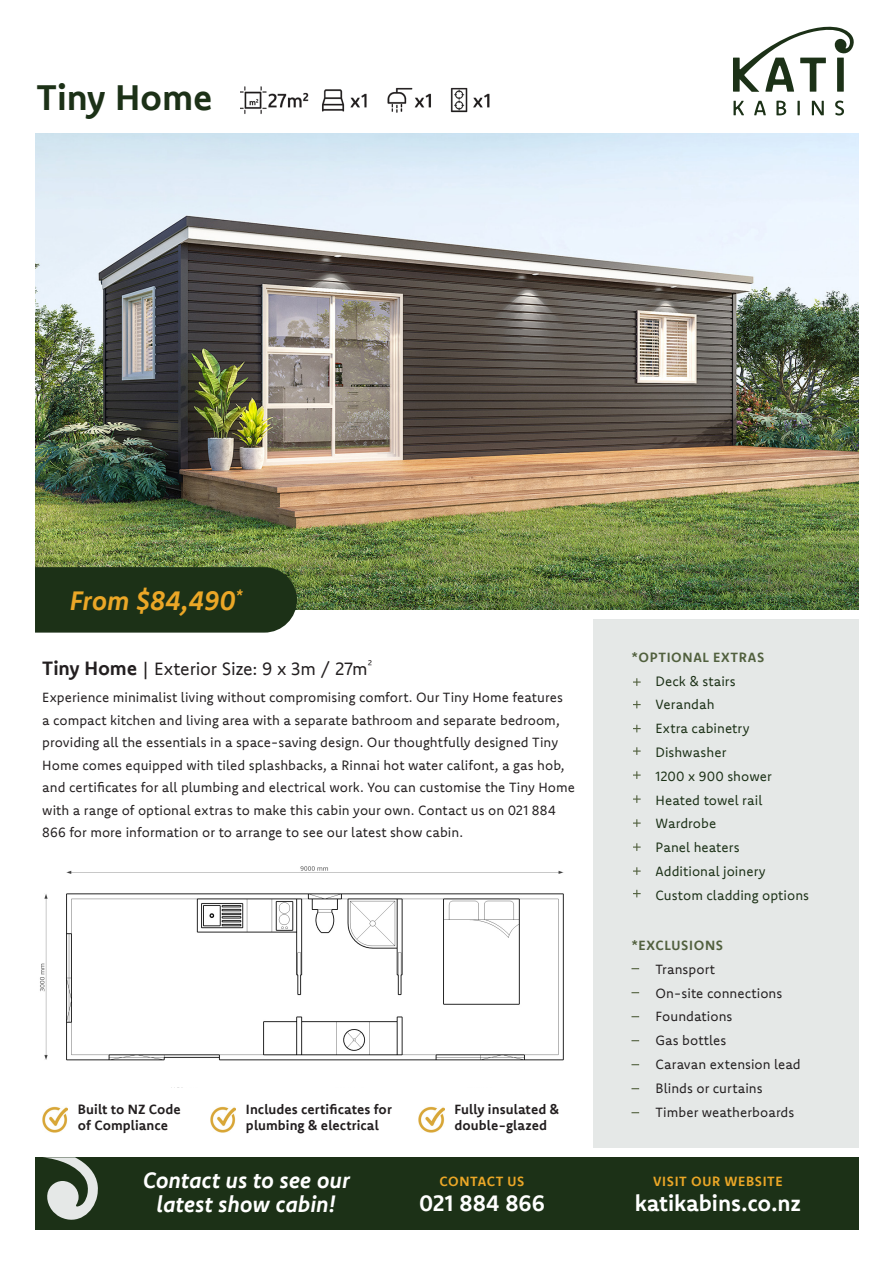
<style>
.page{position:relative;width:893px;height:1263px;background:#fff}
.page>*{position:absolute;margin:0;border:0;box-sizing:border-box;transform-origin:0 0}
.t1{font:700 36px "Komet";letter-spacing:-.005em;color:#1c3117}
.t2{font:italic 700 27px "Komet";color:#eba727}
.t3{font:italic 700 22.5px/24px "Komet";letter-spacing:-.01em;color:#fff;text-align:center}
.t4{font:700 22.5px "Komet";letter-spacing:-.005em;color:#fff}
.t5{font:18px "Komet";letter-spacing:-.01em;color:#231f20}
.t6{font:13.5px/22.5px "Komet";letter-spacing:.005em;color:#231f20}
.t7{font:13.5px "Komet";letter-spacing:.005em;color:#1c3117}
.t8{font:700 13.5px/16.2px "Komet";letter-spacing:.005em;color:#231f20}
.t9{font:700 13.5px "Komet";letter-spacing:.05em;color:#51603e}
.t10{font:700 13.5px "Komet";letter-spacing:.05em;color:#eba727}
.s1{font-weight:700;font-size:19.5px}
</style>
<div class="page">
<img style="left:35px;top:134px;width:824px;height:476px">
<div style="left:593px;top:619px;width:266px;height:528px;background:#e5e8e7"></div>
<div style="left:35px;top:567px;width:262px;height:66px;background:#1c3117"></div>
<div style="left:35px;top:1157px;width:824px;height:72px;background:#1c3117"></div>
<svg style="left:733px;top:101px;width:11px;height:14px"></svg>
<svg style="left:754px;top:101px;width:12px;height:14px"></svg>
<svg style="left:776px;top:101px;width:10px;height:14px"></svg>
<hr style="left:797px;top:101px;width:3px;height:14px;background:#1c3117">
<svg style="left:812px;top:101px;width:12px;height:14px"></svg>
<svg style="left:835px;top:101px;width:9px;height:14px"></svg>
<svg style="left:733px;top:27px;width:121px;height:65px"></svg>
<svg style="left:633px;top:678px;width:8px;height:8px"></svg>
<svg style="left:633px;top:725px;width:8px;height:7px"></svg>
<svg style="left:633px;top:771px;width:8px;height:8px"></svg>
<svg style="left:633px;top:819px;width:8px;height:8px"></svg>
<svg style="left:633px;top:867px;width:8px;height:8px"></svg>
<svg style="left:633px;top:701px;width:8px;height:7px"></svg>
<svg style="left:633px;top:747px;width:8px;height:8px"></svg>
<svg style="left:633px;top:795px;width:8px;height:8px"></svg>
<svg style="left:633px;top:843px;width:8px;height:8px"></svg>
<svg style="left:633px;top:890px;width:8px;height:7px"></svg>
<svg style="left:43px;top:1157px;width:55px;height:63px"></svg>
<img style="left:40px;top:866px;width:524px;height:195px">
<img style="left:240px;top:86px;width:250px;height:28px">
<img style="left:42px;top:1106px;width:26px;height:26px">
<img style="left:419px;top:1106px;width:25px;height:26px">
<img style="left:210px;top:1106px;width:26px;height:26px">
<p class="t1" style="left:37px;top:74px;width:178px">Tiny Home</p>
<p class="t2" style="left:70px;top:583px;width:175px">From $84,490<sup>*</sup></p>
<p class="t5" style="left:42px;top:657px;width:331px"><span class="s1">Tiny Home</span> | Exterior Size: 9 x 3m / 27m<sup>²</sup></p>
<p class="t6" style="left:42px;top:686px;width:534px">Experience minimalist living without compromising comfort. Our Tiny Home features<br>a compact kitchen and living area with a separate bathroom and separate bedroom, providing all the essentials in a space-saving design. Our thoughtfully designed Tiny Home comes equipped with tiled splashbacks, a Rinnai hot water califont, a gas hob, and certificates for all plumbing and electrical work. You can customise the Tiny Home with a range of optional extras to make this cabin your own. Contact us on 021 884<br>866 for more information or to arrange to see our latest show cabin.</p>
<p class="t9" style="left:631px;top:648px;width:134px">*OPTIONAL EXTRAS</p>
<p class="t7" style="left:655px;top:672px;width:82px">Deck &amp; stairs</p>
<p class="t7" style="left:655px;top:696px;width:61px">Verandah</p>
<p class="t7" style="left:655px;top:720px;width:96px">Extra cabinetry</p>
<p class="t7" style="left:655px;top:743px;width:72px">Dishwasher</p>
<p class="t7" style="left:655px;top:767px;width:118px">1200 x 900 shower</p>
<p class="t7" style="left:655px;top:791px;width:108px">Heated towel rail</p>
<p class="t7" style="left:655px;top:815px;width:62px">Wardrobe</p>
<p class="t7" style="left:655px;top:838px;width:86px">Panel heaters</p>
<p class="t7" style="left:655px;top:862px;width:112px">Additional joinery</p>
<p class="t7" style="left:655px;top:886px;width:155px">Custom cladding options</p>
<p class="t9" style="left:631px;top:936px;width:93px">*EXCLUSIONS</p>
<p class="t6" style="left:655px;top:957px;width:61px">Transport</p>
<p class="t6" style="left:655px;top:981px;width:128px">On-site connections</p>
<p class="t6" style="left:655px;top:1005px;width:78px">Foundations</p>
<p class="t6" style="left:655px;top:1029px;width:72px">Gas bottles</p>
<p class="t6" style="left:655px;top:1053px;width:147px">Caravan extension lead</p>
<p class="t6" style="left:655px;top:1076px;width:109px">Blinds or curtains</p>
<p class="t8" style="left:246px;top:1101px;width:147px">Includes certificates for</p>
<p class="t6" style="left:655px;top:1100px;width:140px">Timber weatherboards</p>
<p class="t8" style="left:246px;top:1117px;width:134px">plumbing &amp; electrical</p>
<p class="t8" style="left:78px;top:1101px;width:104px">Built to NZ Code of Compliance</p>
<p class="t8" style="left:454px;top:1101px;width:106px">Fully insulated &amp; double-glazed</p>
<p class="t3" style="left:143px;top:1168px;width:208px">Contact us to see our latest show cabin!</p>
<p class="t10" style="left:439px;top:1172px;width:87px">CONTACT US</p>
<p class="t4" style="left:419px;top:1189px;width:127px">021 884 866</p>
<p class="t10" style="left:653px;top:1172px;width:131px">VISIT OUR WEBSITE</p>
<p class="t4" style="left:635px;top:1189px;width:168px">katikabins.co.nz</p>
</div>
